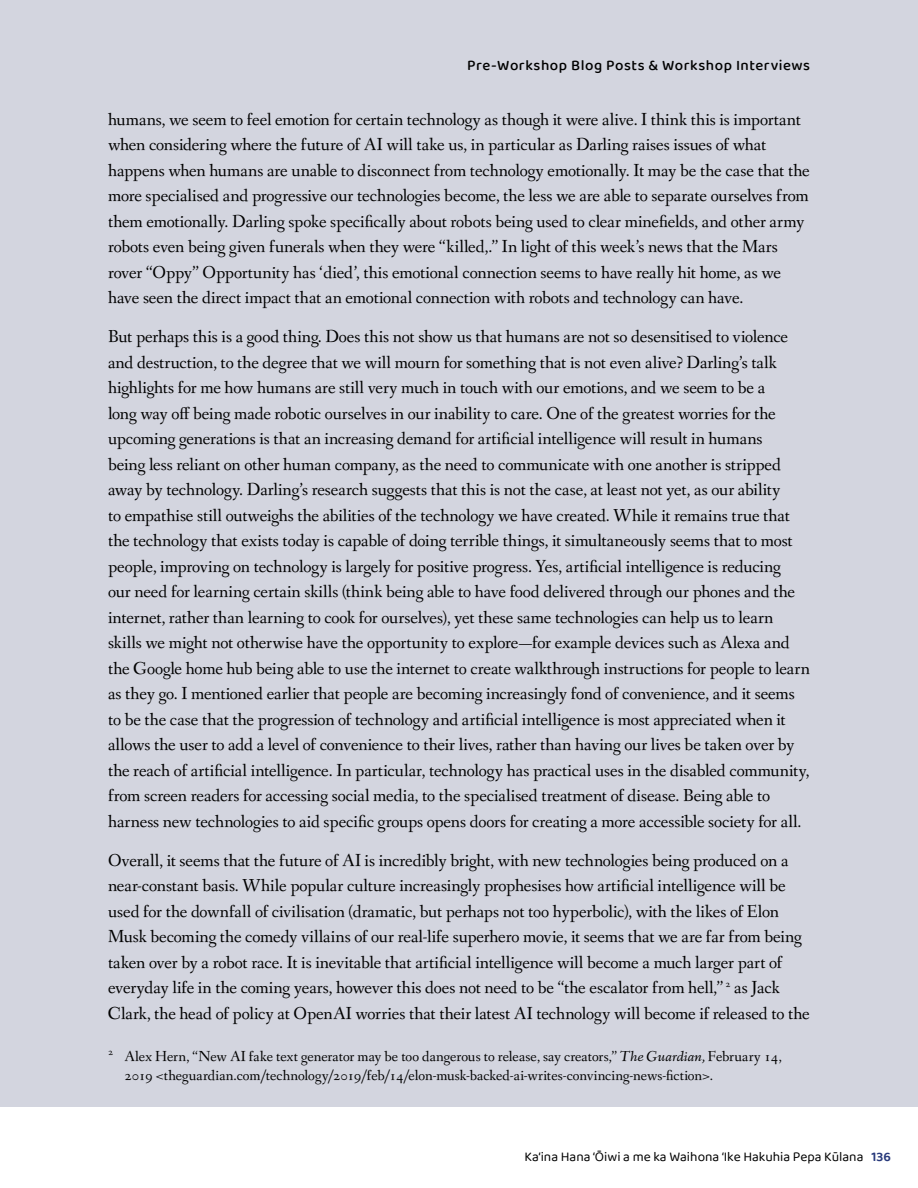
<style>
.page{position:relative;width:918px;height:1188px;background:#fff}
.page>*{position:absolute;margin:0;border:0;box-sizing:border-box;transform-origin:0 0}
.t1{font:18px/25.5px "Fanwood Text";letter-spacing:-.005em;color:#000}
.t2{font:15px/19.5px "Fanwood Text";color:#000}
.t3{font:500 15px "Baloo 2";letter-spacing:.035em;color:#000}
.t4{font:13.5px "Baloo 2";color:#000}
.s1{font-style:italic}
.s2{font-weight:600;color:#27397b}
</style>
<div class="page">
<div style="left:0;top:0;width:918px;height:1107px;background:#d3d5df"></div>
<p class="t3" style="left:467px;top:54px;width:344px">Pre-Workshop Blog Posts &amp; Workshop Interviews</p>
<p class="t1" style="left:108px;top:107px;width:703px">humans, we seem to feel emotion for certain technology as though it were alive. I think this is important when considering where the future of AI will take us, in particular as Darling raises issues of what happens when humans are unable to disconnect from technology emotionally. It may be the case that the more specialised and progressive our technologies become, the less we are able to separate ourselves from them emotionally. Darling spoke specifically about robots being used to clear minefields, and other army robots even being given funerals when they were “killed,.” In light of this week’s news that the Mars rover “Oppy” Opportunity has ‘died’, this emotional connection seems to have really hit home, as we have seen the direct impact that an emotional connection with robots and technology can have.</p>
<p class="t1" style="left:108px;top:325px;width:703px">But perhaps this is a good thing. Does this not show us that humans are not so desensitised to violence and destruction, to the degree that we will mourn for something that is not even alive? Darling’s talk highlights for me how humans are still very much in touch with our emotions, and we seem to be a<br>long way off being made robotic ourselves in our inability to care. One of the greatest worries for the upcoming generations is that an increasing demand for artificial intelligence will result in humans<br>being less reliant on other human company, as the need to communicate with one another is stripped away by technology. Darling’s research suggests that this is not the case, at least not yet, as our ability<br>to empathise still outweighs the abilities of the technology we have created. While it remains true that the technology that exists today is capable of doing terrible things, it simultaneously seems that to most people, improving on technology is largely for positive progress. Yes, artificial intelligence is reducing<br>our need for learning certain skills (think being able to have food delivered through our phones and the internet, rather than learning to cook for ourselves), yet these same technologies can help us to learn skills we might not otherwise have the opportunity to explore—for example devices such as Alexa and the Google home hub being able to use the internet to create walkthrough instructions for people to learn as they go. I mentioned earlier that people are becoming increasingly fond of convenience, and it seems to be the case that the progression of technology and artificial intelligence is most appreciated when it allows the user to add a level of convenience to their lives, rather than having our lives be taken over by the reach of artificial intelligence. In particular, technology has practical uses in the disabled community, from screen readers for accessing social media, to the specialised treatment of disease. Being able to harness new technologies to aid specific groups opens doors for creating a more accessible society for all.</p>
<p class="t1" style="left:108px;top:848px;width:703px">Overall, it seems that the future of AI is incredibly bright, with new technologies being produced on a near-constant basis. While popular culture increasingly prophesises how artificial intelligence will be used for the downfall of civilisation (dramatic, but perhaps not too hyperbolic), with the likes of Elon Musk becoming the comedy villains of our real-life superhero movie, it seems that we are far from being taken over by a robot race. It is inevitable that artificial intelligence will become a much larger part of everyday life in the coming years, however this does not need to be “the escalator from hell,” <sup>2</sup> as Jack Clark, the head of policy at OpenAI worries that their latest AI technology will become if released to the</p>
<p class="t2" style="left:124px;top:1047px;width:659px;text-indent:-16px"><sup>2</sup> Alex Hern, “New AI fake text generator may be too dangerous to release, say creators,” <span class="s1">The Guardian,</span> February 14,<br>2019 &lt;theguardian.com/technology/2019/feb/14/elon-musk-backed-ai-writes-convincing-news-fiction&gt;.</p>
<p class="t4" style="left:525px;top:1147px;width:368px">Kaʻina Hana ʻŌiwi a me ka Waihona ʻIke Hakuhia Pepa Kūlana <span class="s2">136</span></p>
</div>
